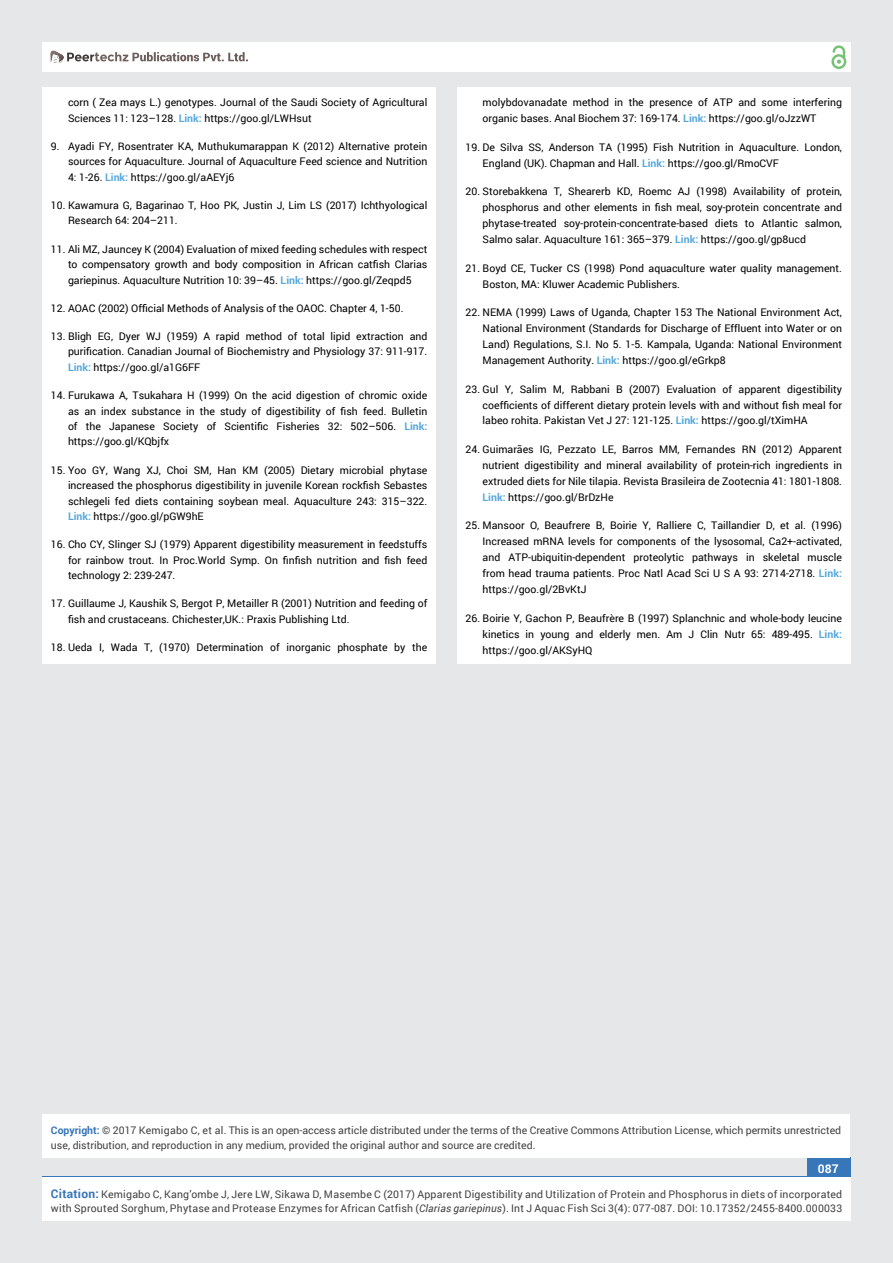
<style>
.page{position:relative;width:893px;height:1263px;background:#e6e7e8}
.page>*{position:absolute;margin:0;border:0;box-sizing:border-box;transform-origin:0 0}
.t1{font:700 12px "Roboto";color:#fff}
.t2{font:10.5px/15.9px "Roboto";color:#000;text-align:justify}
.t3{font:10.5px/13.5px "Roboto";letter-spacing:.02em;color:#414042}
.t4{font:10.5px/15px "Roboto";color:#414042}
.s1{font-weight:700;color:#56a8dd}
.s2{font-weight:700;color:#3676b9}
.s3{font-weight:700;font-size:12px;color:#3676b9}
.s4{font-style:italic}
</style>
<div class="page">
<div style="left:42px;top:43px;width:808px;height:29px;background:#fff"></div>
<div style="left:831px;top:54px;width:15px;height:15px;border:2px solid #74c273;border-radius:50%"></div>
<svg style="left:831px;top:45px;width:15px;height:19px"></svg>
<div style="left:807px;top:1157px;width:43px;height:50px;background:#3676b9"></div>
<svg style="left:49px;top:50px;width:199px;height:14px"></svg>
<div style="left:42px;top:1177px;width:809px;height:43px;background:#fff"></div>
<div style="left:42px;top:1115px;width:808px;height:43px;background:#fff"></div>
<div style="left:42px;top:87px;width:394px;height:577px;background:#fff"></div>
<div style="left:457px;top:87px;width:393px;height:577px;background:#fff"></div>
<p class="t2" style="left:68px;top:94px;width:361px;line-height:15.5px">corn ( Zea mays L.) genotypes. Journal of the Saudi Society of Agricultural<br>Sciences 11: 123–128. <span class="s1">Link:</span> https://goo.gl/LWHsut</p>
<p class="t2" style="left:68px;top:138px;width:361px;line-height:15.5px;text-indent:-17px">9. Ayadi FY, Rosentrater KA, Muthukumarappan K (2012) Alternative protein sources for Aquaculture. Journal of Aquaculture Feed science and Nutrition 4: 1-26. <span class="s1">Link:</span> https://goo.gl/aAEYj6</p>
<p class="t2" style="left:68px;top:197px;width:361px;line-height:15.5px;text-indent:-17px">10. Kawamura G, Bagarinao T, Hoo PK, Justin J, Lim LS (2017) Ichthyological<br>Research 64: 204–211.</p>
<p class="t2" style="left:68px;top:241px;width:361px;line-height:15.5px;text-indent:-17px">11. Ali MZ, Jauncey K (2004) Evaluation of mixed feeding schedules with respect to compensatory growth and body composition in African catfish Clarias gariepinus. Aquaculture Nutrition 10: 39–45. <span class="s1">Link:</span> https://goo.gl/Zeqpd5</p>
<p class="t2" style="left:51px;top:300px;width:354px">12. AOAC (2002) Official Methods of Analysis of the OAOC. Chapter 4, 1-50.</p>
<p class="t2" style="left:68px;top:328px;width:361px;line-height:15.5px;text-indent:-17px">13. Bligh EG, Dyer WJ (1959) A rapid method of total lipid extraction and purification. Canadian Journal of Biochemistry and Physiology 37: 911-917.<br><span class="s1">Link:</span> https://goo.gl/a1G6FF</p>
<p class="t2" style="left:68px;top:387px;width:361px;line-height:15.5px;text-indent:-17px">14. Furukawa A, Tsukahara H (1999) On the acid digestion of chromic oxide as an index substance in the study of digestibility of fish feed. Bulletin of the Japanese Society of Scientific Fisheries 32: 502–506. <span class="s1">Link: </span>https://goo.gl/KQbjfx</p>
<p class="t2" style="left:68px;top:462px;width:361px;line-height:15.5px;text-indent:-17px">15. Yoo GY, Wang XJ, Choi SM, Han KM (2005) Dietary microbial phytase increased the phosphorus digestibility in juvenile Korean rockfish Sebastes schlegeli fed diets containing soybean meal. Aquaculture 243: 315–322.<br><span class="s1">Link:</span> https://goo.gl/pGW9hE</p>
<p class="t2" style="left:68px;top:536px;width:361px;line-height:15.5px;text-indent:-17px">16. Cho CY, Slinger SJ (1979) Apparent digestibility measurement in feedstuffs for rainbow trout. In Proc.World Symp. On finfish nutrition and fish feed technology 2: 239-247.</p>
<p class="t2" style="left:68px;top:596px;width:361px;line-height:15.5px;text-indent:-17px">17. Guillaume J, Kaushik S, Bergot P, Metailler R (2001) Nutrition and feeding of fish and crustaceans. Chichester,UK.: Praxis Publishing Ltd.</p>
<p class="t2" style="left:51px;top:639px;width:378px">18. Ueda I, Wada T, (1970) Determination of inorganic phosphate by the</p>
<p class="t2" style="left:483px;top:94px;width:361px">molybdovanadate method in the presence of ATP and some interfering organic bases. Anal Biochem 37: 169-174. <span class="s1">Link:</span> https://goo.gl/oJzzWT</p>
<p class="t2" style="left:483px;top:139px;width:361px;text-indent:-17px">19. De Silva SS, Anderson TA (1995) Fish Nutrition in Aquaculture. London,<br>England (UK). Chapman and Hall. <span class="s1">Link:</span> https://goo.gl/RmoCVF</p>
<p class="t2" style="left:483px;top:183px;width:361px;text-indent:-17px">20. Storebakkena T, Shearerb KD, Roemc AJ (1998) Availability of protein, phosphorus and other elements in fish meal, soy-protein concentrate and phytase-treated soy-protein-concentrate-based diets to Atlantic salmon, Salmo salar. Aquaculture 161: 365–379. <span class="s1">Link:</span> https://goo.gl/gp8ucd</p>
<p class="t2" style="left:483px;top:260px;width:361px;text-indent:-17px">21. Boyd CE, Tucker CS (1998) Pond aquaculture water quality management.<br>Boston, MA: Kluwer Academic Publishers.</p>
<p class="t2" style="left:483px;top:304px;width:361px;text-indent:-17px">22. NEMA (1999) Laws of Uganda, Chapter 153 The National Environment Act, National Environment (Standards for Discharge of Effluent into Water or on Land) Regulations, S.I. No 5. 1-5. Kampala, Uganda: National Environment Management Authority. <span class="s1">Link:</span> https://goo.gl/eGrkp8</p>
<p class="t2" style="left:483px;top:381px;width:361px;text-indent:-17px">23. Gul Y, Salim M, Rabbani B (2007) Evaluation of apparent digestibility coefficients of different dietary protein levels with and without fish meal for labeo rohita. Pakistan Vet J 27: 121-125. <span class="s1">Link:</span> https://goo.gl/tXimHA</p>
<p class="t2" style="left:483px;top:441px;width:361px;text-indent:-17px">24. Guimarães IG, Pezzato LE, Barros MM, Fernandes RN (2012) Apparent nutrient digestibility and mineral availability of protein-rich ingredients in extruded diets for Nile tilapia. Revista Brasileira de Zootecnia 41: 1801-1808.<br><span class="s1">Link:</span> https://goo.gl/BrDzHe</p>
<p class="t2" style="left:483px;top:517px;width:361px;text-indent:-17px">25. Mansoor O, Beaufrere B, Boirie Y, Ralliere C, Taillandier D, et al. (1996)<br>Increased mRNA levels for components of the lysosomal, Ca2+-activated, and ATP-ubiquitin-dependent proteolytic pathways in skeletal muscle from head trauma patients. Proc Natl Acad Sci U S A 93: 2714-2718. <span class="s1">Link: </span>https://goo.gl/2BvKtJ</p>
<p class="t2" style="left:483px;top:610px;width:361px;text-indent:-17px">26. Boirie Y, Gachon P, Beaufrère B (1997) Splanchnic and whole-body leucine kinetics in young and elderly men. Am J Clin Nutr 65: 489-495. <span class="s1">Link: </span>https://goo.gl/AKSyHQ</p>
<p class="t4" style="left:51px;top:1123px;width:792px"><span class="s2">Copyright:</span> © 2017 Kemigabo C, et al. This is an open-access article distributed under the terms of the Creative Commons Attribution License, which permits unrestricted use, distribution, and reproduction in any medium, provided the original author and source are credited.</p>
<p class="t1" style="left:818px;top:1161px;width:22px">087</p>
<p class="t3" style="left:51px;top:1188px;width:793px"><span class="s3">Citation:</span> Kemigabo C, Kang’ombe J, Jere LW, Sikawa D, Masembe C (2017) Apparent Digestibility and Utilization of Protein and Phosphorus in diets of incorporated with Sprouted Sorghum, Phytase and Protease Enzymes for African Catfish (<span class="s4">Clarias gariepinus</span>). Int J Aquac Fish Sci 3(4): 077-087. DOI: 10.17352/2455-8400.000033</p>
</div>
